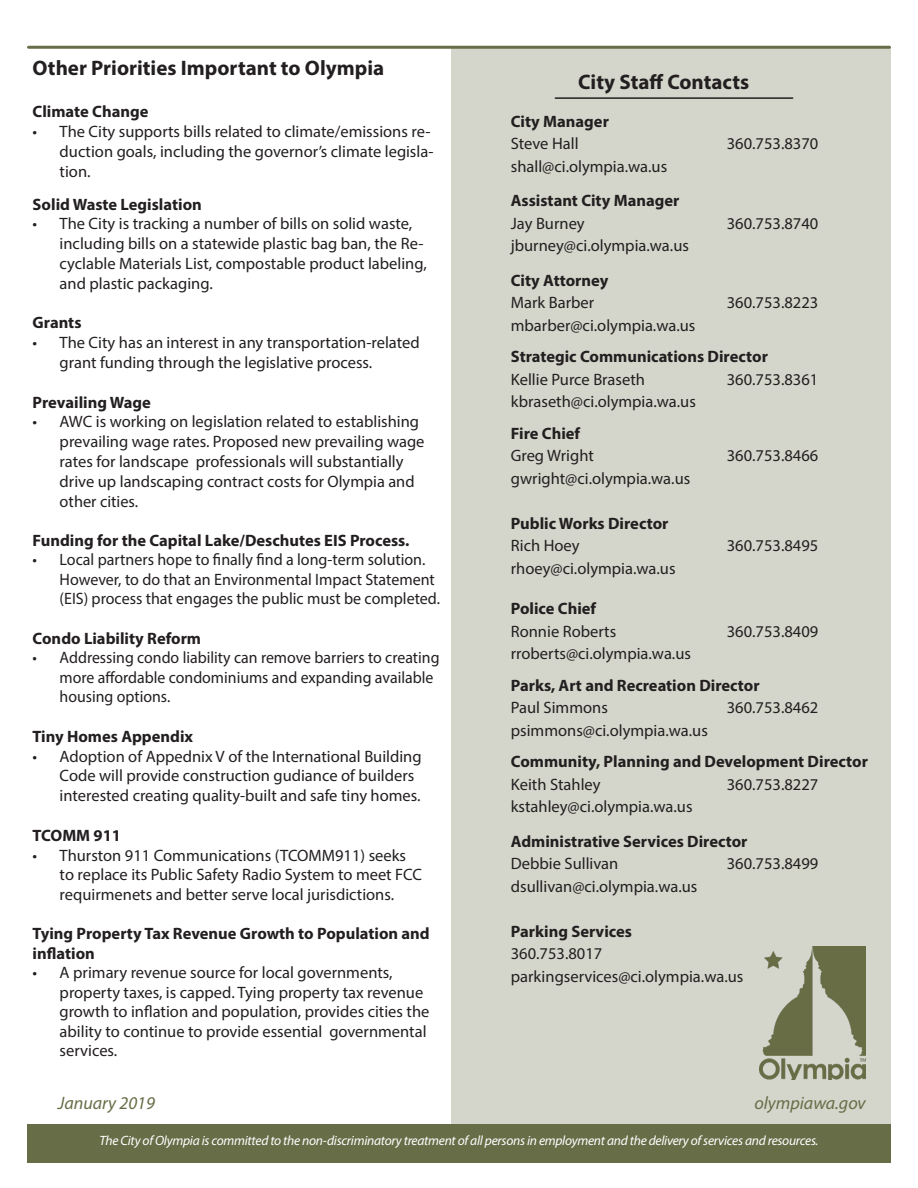
<style>
.page{position:relative;width:918px;height:1188px;background:#fff}
.page>*{position:absolute;margin:0;border:0;box-sizing:border-box;transform-origin:0 0}
.t1{font:700 21px "Myriad Pro";color:#231f20}
.t2{font:italic 18px "Myriad Pro";color:#676d47}
.t3{font:16.5px/19.8px "Myriad Pro";color:#231f20}
.No_Spacing{font:700 16.5px/19.5px "Myriad Pro";color:#231f20}
.t4{font:16.5px/19.5px "Myriad Pro";color:#231f20;scale:.96 1}
.t5{font:italic 13.5px "Myriad Pro";letter-spacing:-.02em;color:#fff}
</style>
<div class="page">
<hr style="left:28px;top:46px;width:862px;height:3px;background:#676d47">
<div style="left:451px;top:47px;width:440px;height:1082px;background:#d4d6cb"></div>
<hr style="left:555px;top:97px;width:238px;height:2px;background:#231f20">
<div style="left:27px;top:1124px;width:864px;height:38px;background:#676d47"></div>
<img style="left:759px;top:946px;width:107px;height:134px">
<p class="t1" style="left:33px;top:54px;width:353px">Other Priorities Important to Olympia</p>
<p class="No_Spacing" style="left:33px;top:102px;width:117px">Climate Change</p>
<p class="t3" style="left:60px;top:122px;width:375px;text-indent:-27px">• The City supports bills related to climate/emissions re&shy;duction goals, including the governor’s climate legisla&shy;tion.</p>
<p class="No_Spacing" style="left:33px;top:194px;width:171px">Solid Waste Legislation</p>
<p class="t3" style="left:60px;top:214px;width:369px;text-indent:-27px">• The City is tracking a number of bills on solid waste, including bills on a statewide plastic bag ban, the Re&shy;cyclable Materials List, compostable product labeling, and plastic packaging.</p>
<p class="No_Spacing" style="left:33px;top:313px;width:50px">Grants</p>
<p class="t3" style="left:60px;top:333px;width:362px;text-indent:-27px">• The City has an interest in any transportation-related grant funding through the legislative process.</p>
<p class="No_Spacing" style="left:33px;top:392px;width:120px">Prevailing Wage</p>
<p class="t3" style="left:60px;top:412px;width:366px;text-indent:-27px">• AWC is working on legislation related to establishing prevailing wage rates. Proposed new prevailing wage rates for landscape professionals will substantially drive up landscaping contract costs for Olympia and other cities.</p>
<p class="No_Spacing" style="left:33px;top:530px;width:378px">Funding for the Capital Lake/Deschutes EIS Process.</p>
<p class="t3" style="left:60px;top:550px;width:382px;text-indent:-27px">• Local partners hope to finally find a long-term solution.<br>However, to do that an Environmental Impact Statement (EIS) process that engages the public must be completed.</p>
<p class="No_Spacing" style="left:33px;top:628px;width:170px">Condo Liability Reform</p>
<p class="t4" style="left:60px;top:648px;width:397px;text-indent:-27px">• Addressing condo liability can remove barriers to creating more affordable condominiums and expanding available housing options.</p>
<p class="No_Spacing" style="left:33px;top:726px;width:162px">Tiny Homes Appendix</p>
<p class="t3" style="left:60px;top:746px;width:364px;text-indent:-27px">• Adoption of Appednix V of the International Building<br>Code will provide construction gudiance of builders interested creating quality-built and safe tiny homes.</p>
<p class="No_Spacing" style="left:33px;top:825px;width:90px">TCOMM 911</p>
<p class="t3" style="left:60px;top:845px;width:364px;text-indent:-27px">• Thurston 911 Communications (TCOMM911) seeks to replace its Public Safety Radio System to meet FCC requirmenets and better serve local jurisdictions.</p>
<p class="No_Spacing" style="left:33px;top:923px;width:399px">Tying Property Tax Revenue Growth to Population and inflation</p>
<p class="t3" style="left:60px;top:963px;width:371px;text-indent:-27px">• A primary revenue source for local governments, property taxes, is capped. Tying property tax revenue growth to inflation and population, provides cities the ability to continue to provide essential governmental services.</p>
<p class="t1" style="left:578px;top:68px;width:172px">City Staff Contacts</p>
<p class="No_Spacing" style="left:511px;top:111px;width:100px">City Manager</p>
<p class="t3" style="left:511px;top:134px;width:69px">Steve Hall</p>
<p class="t3" style="left:727px;top:134px;width:93px">360.753.8370</p>
<p class="t3" style="left:511px;top:156px;width:158px">shall@ci.olympia.wa.us</p>
<p class="No_Spacing" style="left:511px;top:190px;width:170px">Assistant City Manager</p>
<p class="t3" style="left:511px;top:213px;width:75px">Jay Burney</p>
<p class="t3" style="left:727px;top:213px;width:93px">360.753.8740</p>
<p class="t3" style="left:511px;top:236px;width:180px">jburney@ci.olympia.wa.us</p>
<p class="No_Spacing" style="left:511px;top:270px;width:99px">City Attorney</p>
<p class="t3" style="left:511px;top:293px;width:85px">Mark Barber</p>
<p class="t3" style="left:727px;top:293px;width:93px">360.753.8223</p>
<p class="t3" style="left:511px;top:315px;width:186px">mbarber@ci.olympia.wa.us</p>
<p class="No_Spacing" style="left:511px;top:346px;width:259px">Strategic Communications Director</p>
<p class="t3" style="left:511px;top:369px;width:136px">Kellie Purce Braseth</p>
<p class="t3" style="left:727px;top:369px;width:93px">360.753.8361</p>
<p class="t3" style="left:511px;top:392px;width:187px">kbraseth@ci.olympia.wa.us</p>
<p class="No_Spacing" style="left:511px;top:423px;width:71px">Fire Chief</p>
<p class="t3" style="left:511px;top:446px;width:85px">Greg Wright</p>
<p class="t3" style="left:727px;top:446px;width:93px">360.753.8466</p>
<p class="t3" style="left:511px;top:468px;width:181px">gwright@ci.olympia.wa.us</p>
<p class="No_Spacing" style="left:511px;top:513px;width:159px">Public Works Director</p>
<p class="t3" style="left:511px;top:536px;width:70px">Rich Hoey</p>
<p class="t3" style="left:727px;top:536px;width:93px">360.753.8495</p>
<p class="t3" style="left:511px;top:558px;width:166px">rhoey@ci.olympia.wa.us</p>
<p class="No_Spacing" style="left:511px;top:598px;width:87px">Police Chief</p>
<p class="t3" style="left:511px;top:621px;width:107px">Ronnie Roberts</p>
<p class="t3" style="left:727px;top:621px;width:93px">360.753.8409</p>
<p class="t3" style="left:511px;top:644px;width:182px">rroberts@ci.olympia.wa.us</p>
<p class="No_Spacing" style="left:511px;top:675px;width:250px">Parks, Art and Recreation Director</p>
<p class="t3" style="left:511px;top:698px;width:99px">Paul Simmons</p>
<p class="t3" style="left:727px;top:698px;width:93px">360.753.8462</p>
<p class="t3" style="left:511px;top:720px;width:199px">psimmons@ci.olympia.wa.us</p>
<p class="No_Spacing" style="left:511px;top:751px;width:359px">Community, Planning and Development Director</p>
<p class="t3" style="left:511px;top:774px;width:91px">Keith Stahley</p>
<p class="t3" style="left:727px;top:774px;width:93px">360.753.8227</p>
<p class="t3" style="left:511px;top:797px;width:183px">kstahley@ci.olympia.wa.us</p>
<p class="No_Spacing" style="left:511px;top:831px;width:238px">Administrative Services Director</p>
<p class="t3" style="left:511px;top:854px;width:109px">Debbie Sullivan</p>
<p class="t3" style="left:727px;top:854px;width:93px">360.753.8499</p>
<p class="t3" style="left:511px;top:876px;width:188px">dsullivan@ci.olympia.wa.us</p>
<p class="No_Spacing" style="left:511px;top:921px;width:123px">Parking Services</p>
<p class="t3" style="left:511px;top:944px;width:93px">360.753.8017</p>
<p class="t3" style="left:511px;top:966px;width:234px">parkingservices@ci.olympia.wa.us</p>
<p class="t2" style="left:58px;top:1092px;width:98px">January 2019</p>
<p class="t2" style="left:754px;top:1092px;width:113px">olympiawa.gov</p>
<p class="t5" style="left:100px;top:1132px;width:720px">The City of Olympia is committed to the non-discriminatory treatment of all persons in employment and the delivery of services and resources.</p>
</div>
